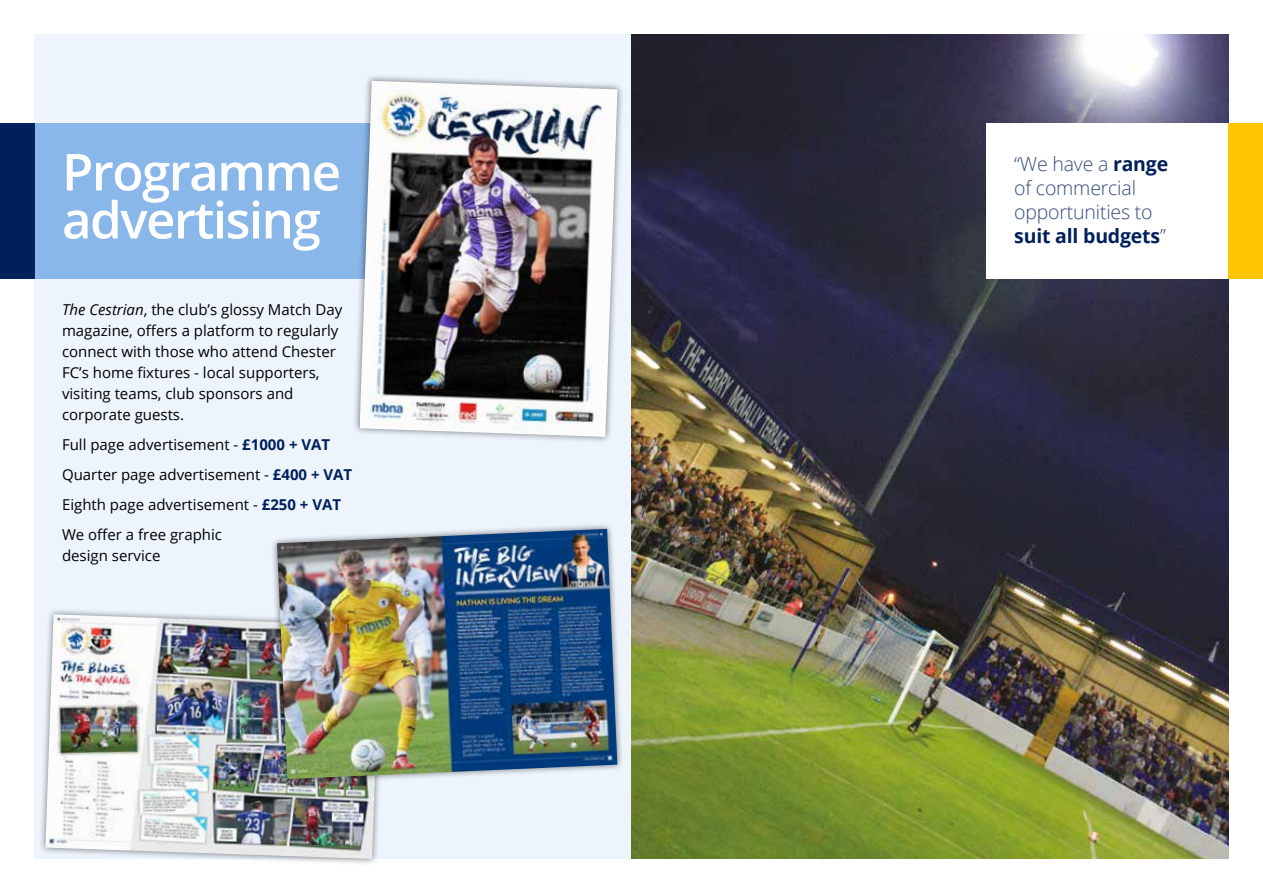
<style>
.page{position:relative;width:1263px;height:893px;background:#fff}
.page>*{position:absolute;margin:0;border:0;box-sizing:border-box;transform-origin:0 0}
.t1{font:600 51px/48px "Open Sans";letter-spacing:-.03em;color:#fff}
.t2{font:300 19.5px/24px "Open Sans";letter-spacing:-.01em;color:#334c7c}
.t3{font:15px/21px "Open Sans";color:#000}
.s1{font-weight:700;color:#00205c}
.s2{font-style:italic}
</style>
<div class="page">
<div style="left:34px;top:34px;width:597px;height:825px;background:#edf4fc"></div>
<div style="left:34px;top:123px;width:374px;height:156px;background:#8ab7e9"></div>
<img style="left:631px;top:34px;width:598px;height:825px">
<div style="left:39px;top:607px;width:348px;height:259px;background:#000;opacity:.5"></div>
<img style="left:45px;top:614px;width:335px;height:245px">
<div style="left:352px;top:74px;width:273px;height:370px;background:#000;opacity:.5"></div>
<img style="left:360px;top:81px;width:257px;height:356px">
<div style="left:271px;top:523px;width:352px;height:262px;background:#000;opacity:.5"></div>
<img style="left:277px;top:529px;width:340px;height:250px">
<div style="left:0;top:123px;width:34px;height:156px;background:#00205c"></div>
<div style="left:986px;top:123px;width:243px;height:156px;background:#fff"></div>
<div style="left:1229px;top:123px;width:34px;height:156px;background:#fdc600"></div>
<h1 class="t1" style="left:62px;top:147px;width:281px">Programme advertising</h1>
<h2 class="t2" style="left:1014px;top:151px;width:156px">“We have a <span class="s1">range </span>of commercial opportunities to <span class="s1">suit all budgets</span>”</h2>
<p class="t3" style="left:62px;top:298px;width:282px"><span class="s2">The Cestrian</span>, the club’s glossy Match Day magazine, offers a platform to regularly connect with those who attend Chester FC’s home fixtures - local supporters, visiting teams, club sponsors and corporate guests.</p>
<p class="t3" style="left:62px;top:429px;width:292px;line-height:30px">Full page advertisement - <span class="s1">£1000 + VAT </span>Quarter page advertisement - <span class="s1">£400 + VAT </span>Eighth page advertisement - <span class="s1">£250 + VAT </span>We offer a free graphic</p>
<p class="t3" style="left:62px;top:544px;width:100px">design service</p>
</div>
